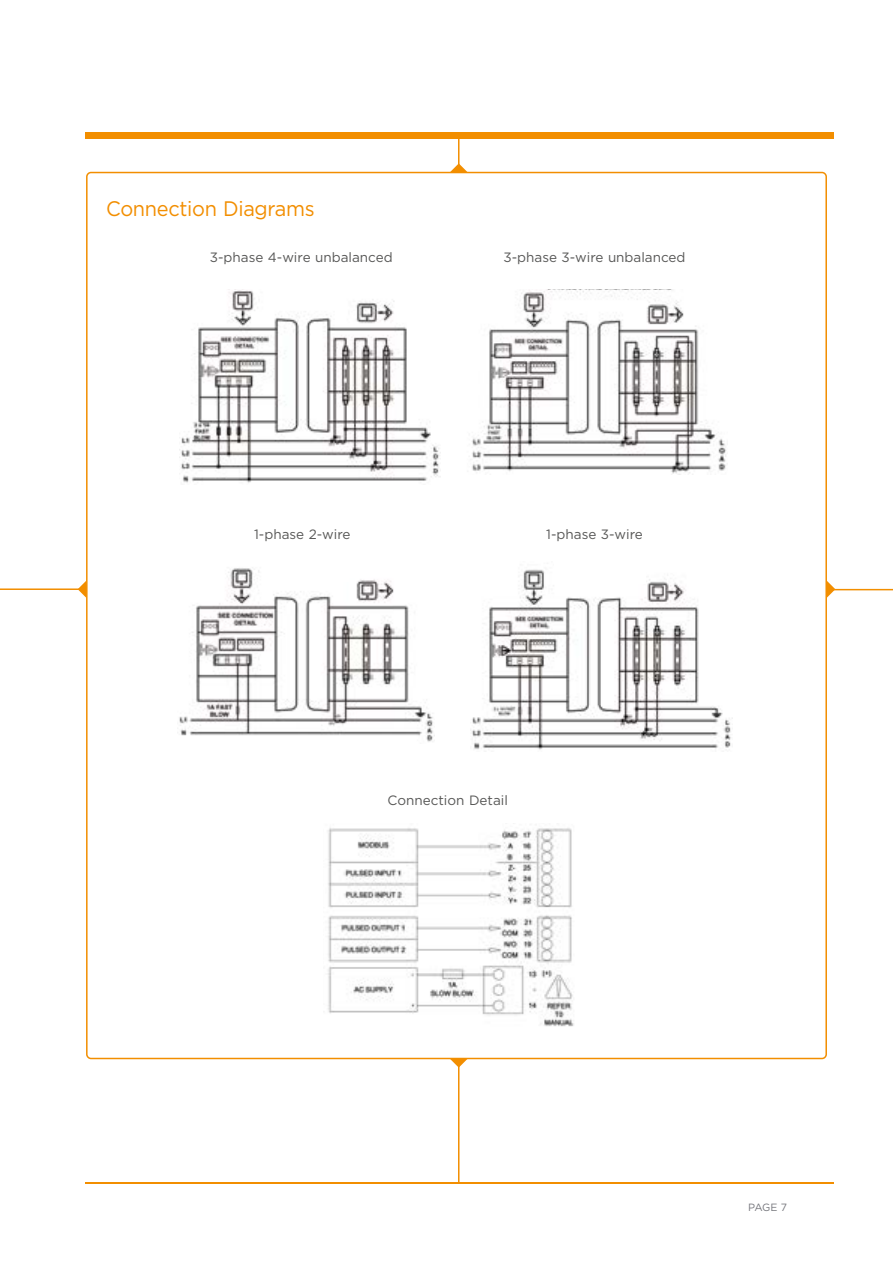
<style>
.page{position:relative;width:893px;height:1263px;background:#fff}
.page>*{position:absolute;margin:0;border:0;box-sizing:border-box;transform-origin:0 0}
.t1{font:21px "Gotham";letter-spacing:-.015em;color:#f28e00;scale:.95 1}
.t2{font:13.5px "Gotham";color:#575756}
.t3{font:10.5px "Gotham";color:#75767c}
</style>
<div class="page">
<hr style="left:85px;top:1182px;width:748px;height:1px;background:#f28e00">
<hr style="left:0;top:588px;width:85px;height:2px;background:#f28e00">
<hr style="left:827px;top:589px;width:66px;height:1px;background:#f28e00">
<svg style="left:78px;top:581px;width:8px;height:17px"></svg>
<svg style="left:827px;top:581px;width:8px;height:17px"></svg>
<hr style="left:458px;top:135px;width:1px;height:37px;background:#f28e00">
<hr style="left:458px;top:1059px;width:1px;height:124px;background:#f28e00">
<svg style="left:450px;top:163px;width:17px;height:9px"></svg>
<svg style="left:450px;top:1059px;width:17px;height:8px"></svg>
<img style="left:328px;top:828px;width:246px;height:198px">
<img style="left:179px;top:289px;width:262px;height:194px">
<img style="left:472px;top:290px;width:254px;height:184px">
<img style="left:179px;top:568px;width:256px;height:174px">
<img style="left:472px;top:569px;width:261px;height:181px">
<div style="left:554px;top:552px;width:91px;height:32px;background:#fff"></div>
<div style="left:263px;top:551px;width:86px;height:30px;background:#fff"></div>
<div style="left:85px;top:132px;width:748px;height:6px;background:#f28e00"></div>
<h1 class="t1" style="left:106px;top:195px;width:221px">Connection Diagrams</h1>
<p class="t2" style="left:210px;top:248px;width:184px">3-phase 4-wire unbalanced</p>
<p class="t2" style="left:503px;top:248px;width:184px">3-phase 3-wire unbalanced</p>
<p class="t2" style="left:254px;top:525px;width:98px">1-phase 2-wire</p>
<p class="t2" style="left:546px;top:525px;width:98px">1-phase 3-wire</p>
<p class="t2" style="left:388px;top:792px;width:122px">Connection Detail</p>
<p class="t3" style="left:748px;top:1200px;width:40px">PAGE 7</p>
</div>
